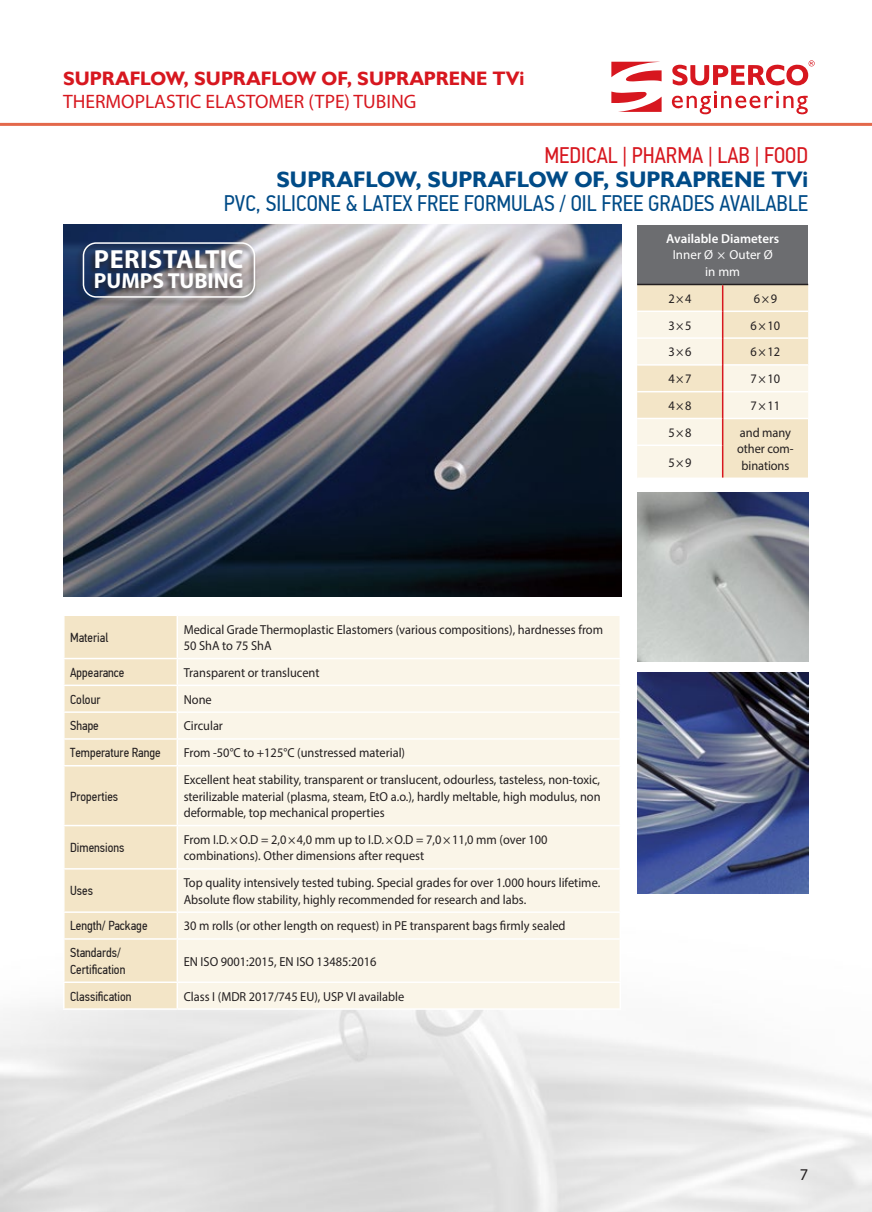
<style>
.page{position:relative;width:872px;height:1212px;background:#fff}
.page>*{position:absolute;margin:0;border:0;box-sizing:border-box;transform-origin:0 0}
.t1{font:700 26.25px "Myriad Pro";letter-spacing:.02em;color:#fff}
.cat_title{font:22.5px "PF Din Text Cond Pro";color:#004b87}
.cat_title-2{font:700 22.5px "Gill Sans TT";letter-spacing:.005em;color:#004b87}
.cat_title-3{font:22.5px "PF Din Text Cond Pro";color:#d7171f}
.t2{font:700 21.75px "Myriad Pro";color:#fff}
.t3{font:700 19.5px "Gill Sans TT";letter-spacing:.005em;color:#d7171f}
.t4{font:19.5px "Myriad Pro";color:#d7171f}
.t5{font:16.5px "Myriad Pro";color:#231f20}
.table_text{font:13.05px/16.5px "Myriad Pro";color:#231f20;scale:.95 1}
.table_heading{font:13.05px/16.5px "PF Din Text Cond Pro";color:#231f20}
.t6{font:600 13.05px "Myriad Pro";color:#fff}
.t7{font:13.05px "Myriad Pro";color:#fff}
</style>
<div class="page">
<img style="left:0;top:882px;width:872px;height:330px">
<img style="left:64px;top:225px;width:557px;height:371px">
<img style="left:637px;top:492px;width:171px;height:170px">
<img style="left:637px;top:673px;width:171px;height:220px">
<div style="left:75px;top:241px;width:182px;height:65px;background:#231f20;opacity:.75"></div>
<div style="left:83px;top:242px;width:172px;height:56px;border:2px solid #fff;border-radius:13px"></div>
<div style="left:65px;top:616px;width:112px;height:392px;background:#f3e5c7"></div>
<div style="left:178px;top:616px;width:441px;height:392px;background:#faf5e8"></div>
<hr style="left:63px;top:658px;width:114px;height:1px;background:#fff">
<hr style="left:177px;top:658px;width:444px;height:1px;background:#fff">
<hr style="left:63px;top:685px;width:114px;height:1px;background:#fff">
<hr style="left:177px;top:685px;width:444px;height:1px;background:#fff">
<hr style="left:63px;top:711px;width:114px;height:2px;background:#fff">
<hr style="left:177px;top:711px;width:444px;height:2px;background:#fff">
<hr style="left:63px;top:738px;width:114px;height:2px;background:#fff">
<hr style="left:177px;top:738px;width:444px;height:2px;background:#fff">
<hr style="left:63px;top:765px;width:114px;height:1px;background:#fff">
<hr style="left:177px;top:765px;width:444px;height:1px;background:#fff">
<hr style="left:63px;top:825px;width:114px;height:1px;background:#fff">
<hr style="left:177px;top:825px;width:444px;height:1px;background:#fff">
<hr style="left:63px;top:868px;width:114px;height:1px;background:#fff">
<hr style="left:63px;top:869px;width:2px;height:42px;background:#fff">
<hr style="left:177px;top:868px;width:444px;height:1px;background:#fff">
<hr style="left:177px;top:869px;width:1px;height:42px;background:#fff">
<hr style="left:619px;top:869px;width:2px;height:42px;background:#fff">
<hr style="left:63px;top:911px;width:114px;height:2px;background:#fff">
<hr style="left:63px;top:913px;width:2px;height:25px;background:#fff">
<hr style="left:177px;top:911px;width:444px;height:2px;background:#fff">
<svg style="left:177px;top:913px;width:1px;height:25px"></svg>
<hr style="left:619px;top:913px;width:2px;height:25px;background:#fff">
<hr style="left:63px;top:938px;width:114px;height:2px;background:#fff">
<hr style="left:63px;top:940px;width:2px;height:41px;background:#fff">
<hr style="left:177px;top:938px;width:444px;height:2px;background:#fff">
<hr style="left:177px;top:940px;width:1px;height:41px;background:#fff">
<hr style="left:619px;top:940px;width:2px;height:41px;background:#fff">
<hr style="left:63px;top:981px;width:114px;height:2px;background:#fff">
<hr style="left:63px;top:983px;width:2px;height:25px;background:#fff">
<hr style="left:177px;top:981px;width:444px;height:2px;background:#fff">
<svg style="left:177px;top:983px;width:1px;height:25px"></svg>
<hr style="left:619px;top:983px;width:2px;height:25px;background:#fff">
<hr style="left:63px;top:1008px;width:114px;height:2px;background:#fff">
<hr style="left:177px;top:1008px;width:444px;height:2px;background:#fff">
<div style="left:637px;top:225px;width:171px;height:59px;background:#6c6d70"></div>
<svg style="left:637px;top:284px;width:171px;height:194px;background:#f4e9d4"></svg>
<hr style="left:722px;top:445px;width:1px;height:32px;background:#d7171f">
<svg style="left:611px;top:62px;width:50px;height:19px"></svg>
<svg style="left:611px;top:92px;width:50px;height:20px"></svg>
<svg style="left:671px;top:60px;width:143px;height:54px"></svg>
<hr style="left:0;top:123px;width:872px;height:3px;background:#e3684b">
<p class="t3" style="left:63px;top:67px;width:463px">SUPRAFLOW, SUPRAFLOW OF, SUPRAPRENE TVi</p>
<p class="t4" style="left:63px;top:90px;width:355px">THERMOPLASTIC ELASTOMER (TPE) TUBING</p>
<p class="cat_title-3" style="left:544px;top:142px;width:265px">MEDICAL | PHARMA | LAB | FOOD</p>
<p class="cat_title-2" style="left:276px;top:166px;width:533px">SUPRAFLOW, SUPRAFLOW OF, SUPRAPRENE TVi</p>
<p class="cat_title" style="left:224px;top:190px;width:586px">PVC, SILICONE &amp; LATEX FREE FORMULAS / OIL FREE GRADES AVAILABLE</p>
<p class="t1" style="left:94px;top:242px;width:151px">PERISTALTIC</p>
<p class="t2" style="left:94px;top:267px;width:151px">PUMPS TUBING</p>
<p class="table_heading" style="left:70px;top:629px;width:40px">Material</p>
<p class="table_text" style="left:184px;top:621px;width:443px">Medical Grade Τhermoplastic Elastomers (various compositions), hardnesses from<br>50 ShA to 75 ShA</p>
<p class="table_heading" style="left:70px;top:664px;width:56px">Appearance</p>
<p class="table_text" style="left:184px;top:664px;width:144px">Transparent or translucent</p>
<p class="table_heading" style="left:70px;top:691px;width:32px">Colour</p>
<p class="table_text" style="left:184px;top:691px;width:31px">None</p>
<p class="table_heading" style="left:70px;top:718px;width:30px">Shape</p>
<p class="table_text" style="left:184px;top:718px;width:43px">Circular</p>
<p class="table_heading" style="left:70px;top:744px;width:92px">Temperature Range</p>
<p class="table_text" style="left:184px;top:744px;width:235px">From -50°C to +125°C (unstressed material)</p>
<p class="table_heading" style="left:70px;top:788px;width:50px">Properties</p>
<p class="table_text" style="left:184px;top:771px;width:440px;text-align:justify">Excellent heat stability, transparent or translucent, odourless, tasteless, non-toxic, sterilizable material (plasma, steam, EtO a.o.), hardly meltable, high modulus, non deformable, top mechanical properties</p>
<p class="table_heading" style="left:70px;top:839px;width:56px">Dimensions</p>
<p class="table_text" style="left:184px;top:831px;width:384px">From I.D.×O.D = 2,0×4,0 mm up to I.D.×O.D = 7,0×11,0 mm (over 100 combinations). Other dimensions after request</p>
<p class="table_heading" style="left:70px;top:883px;width:24px">Uses</p>
<p class="table_text" style="left:184px;top:874px;width:440px">Top quality intensively tested tubing. Special grades for over 1.000 hours lifetime.<br>Absolute flow stability, highly recommended for research and labs.</p>
<p class="table_heading" style="left:70px;top:918px;width:79px">Length/ Package</p>
<p class="table_text" style="left:184px;top:917px;width:403px">30 m rolls (or other length on request) in PE transparent bags firmly sealed</p>
<p class="table_heading" style="left:70px;top:944px;width:57px">Standards/<br>Certification</p>
<p class="table_text" style="left:184px;top:953px;width:204px">ΕΝ ISO 9001:2015, EN ISO 13485:2016</p>
<p class="table_heading" style="left:70px;top:988px;width:63px">Classification</p>
<p class="table_text" style="left:184px;top:988px;width:234px">Class Ι (MDR 2017/745 EU), USP VI available</p>
<p class="t6" style="left:666px;top:230px;width:114px">Available Diameters</p>
<p class="t7" style="left:672px;top:247px;width:101px">Inner Ø × Outer Ø</p>
<p class="t7" style="left:705px;top:264px;width:36px">in mm</p>
<p class="table_text" style="left:668px;top:290px;width:26px">2×4</p>
<p class="table_text" style="left:754px;top:290px;width:26px">6×9</p>
<p class="table_text" style="left:668px;top:317px;width:26px">3×5</p>
<p class="table_text" style="left:750px;top:317px;width:33px">6×10</p>
<p class="table_text" style="left:668px;top:344px;width:26px">3×6</p>
<p class="table_text" style="left:750px;top:344px;width:33px">6×12</p>
<p class="table_text" style="left:668px;top:370px;width:26px">4×7</p>
<p class="table_text" style="left:750px;top:370px;width:33px">7×10</p>
<p class="table_text" style="left:668px;top:397px;width:26px">4×8</p>
<p class="table_text" style="left:750px;top:397px;width:33px">7×11</p>
<p class="table_text" style="left:668px;top:424px;width:26px">5×8</p>
<p class="table_text" style="left:737px;top:424px;width:61px">and many other com-</p>
<p class="table_text" style="left:668px;top:454px;width:26px">5×9</p>
<p class="table_text" style="left:741px;top:457px;width:52px">binations</p>
<p class="t5" style="left:799px;top:1165px;width:10px">7</p>
</div>
